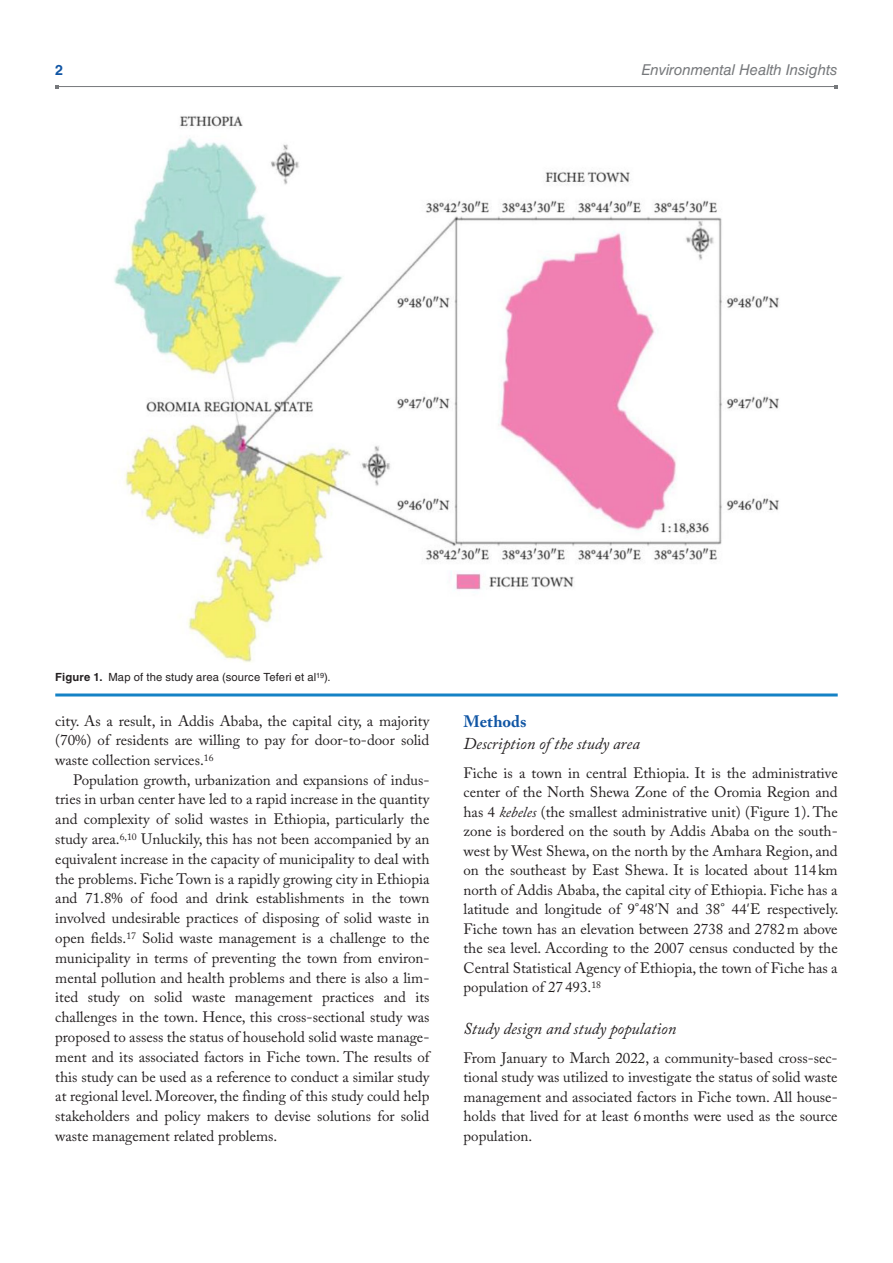
<style>
.page{position:relative;width:893px;height:1263px;background:#fff}
.page>*{position:absolute;margin:0;border:0;box-sizing:border-box;transform-origin:0 0}
.t1{font:italic 16.5px "Adobe Caslon Pro";color:#231f20}
.t2{font:700 16.5px "Adobe Caslon Pro";letter-spacing:.005em;color:#1055a4}
.t3{font:15px/19.8px "Adobe Caslon Pro";color:#231f20;text-align:justify}
.t4{font:italic 15px "Helvetica LT Std";letter-spacing:-.005em;color:#76787b}
.t5{font:700 14.25px "Helvetica LT Std";color:#1055a4}
.t6{font:11.25px "Helvetica LT Std";letter-spacing:.015em;color:#231f20}
.s1{font-weight:700}
.s2{font-style:italic}
.s3{font-family:"Segoe UI"}
</style>
<div class="page">
<hr style="left:57px;top:86px;width:779px;height:1px;background:#76787b">
<hr style="left:55px;top:693px;width:783px;height:3px;background:#1582c5">
<img style="left:114px;top:116px;width:665px;height:547px">
<p class="t5" style="left:55px;top:61px;width:9px">2</p>
<p class="t4" style="left:641px;top:61px;width:198px">Environmental Health Insights</p>
<p class="t6" style="left:55px;top:670px;width:277px"><span class="s1">Figure 1.</span> Map of the study area (source Teferi et al<sup>19</sup>).</p>
<p class="t3" style="left:55px;top:711px;width:376px">city. As a result, in Addis Ababa, the capital city, a majority (70%) of residents are willing to pay for door-to-door solid waste collection services.<sup>16</sup></p>
<p class="t3" style="left:55px;top:769px;width:376px;text-indent:18px">Population growth, urbanization and expansions of indus&shy;tries in urban center have led to a rapid increase in the quantity and complexity of solid wastes in Ethiopia, particularly the study area.<sup>6,10</sup> Unluckily, this has not been accompanied by an equivalent increase in the capacity of municipality to deal with the problems. Fiche Town is a rapidly growing city in Ethiopia and 71.8% of food and drink establishments in the town involved undesirable practices of disposing of solid waste in open fields.<sup>17</sup> Solid waste management is a challenge to the municipality in terms of preventing the town from environ&shy;mental pollution and health problems and there is also a lim&shy;ited study on solid waste management practices and its challenges in the town. Hence, this cross-sectional study was proposed to assess the status of household solid waste manage&shy;ment and its associated factors in Fiche town. The results of this study can be used as a reference to conduct a similar study at regional level. Moreover, the finding of this study could help stakeholders and policy makers to devise solutions for solid waste management related problems.</p>
<p class="t2" style="left:463px;top:711px;width:65px">Methods</p>
<p class="t1" style="left:463px;top:734px;width:178px">Description of the study area</p>
<p class="t3" style="left:463px;top:763px;width:377px">Fiche is a town in central Ethiopia. It is the administrative center of the North Shewa Zone of the Oromia Region and has 4 <span class="s2">kebeles</span> (the smallest administrative unit) (Figure 1). The zone is bordered on the south by Addis Ababa on the south&shy;west by West Shewa, on the north by the Amhara Region, and on the southeast by East Shewa. It is located about 114 km north of Addis Ababa, the capital city of Ethiopia. Fiche has a latitude and longitude of 9°48<span class="s3">′</span>N and 38° 44<span class="s3">′</span>E respectively.<br>Fiche town has an elevation between 2738 and 2782m above the sea level. According to the 2007 census conducted by the Central Statistical Agency of Ethiopia, the town of Fiche has a population of 27493.<sup>18</sup></p>
<p class="t1" style="left:463px;top:1019px;width:214px">Study design and study population</p>
<p class="t3" style="left:463px;top:1048px;width:376px">From January to March 2022, a community-based cross-sec&shy;tional study was utilized to investigate the status of solid waste management and associated factors in Fiche town. All house&shy;holds that lived for at least 6months were used as the source population.</p>
</div>
